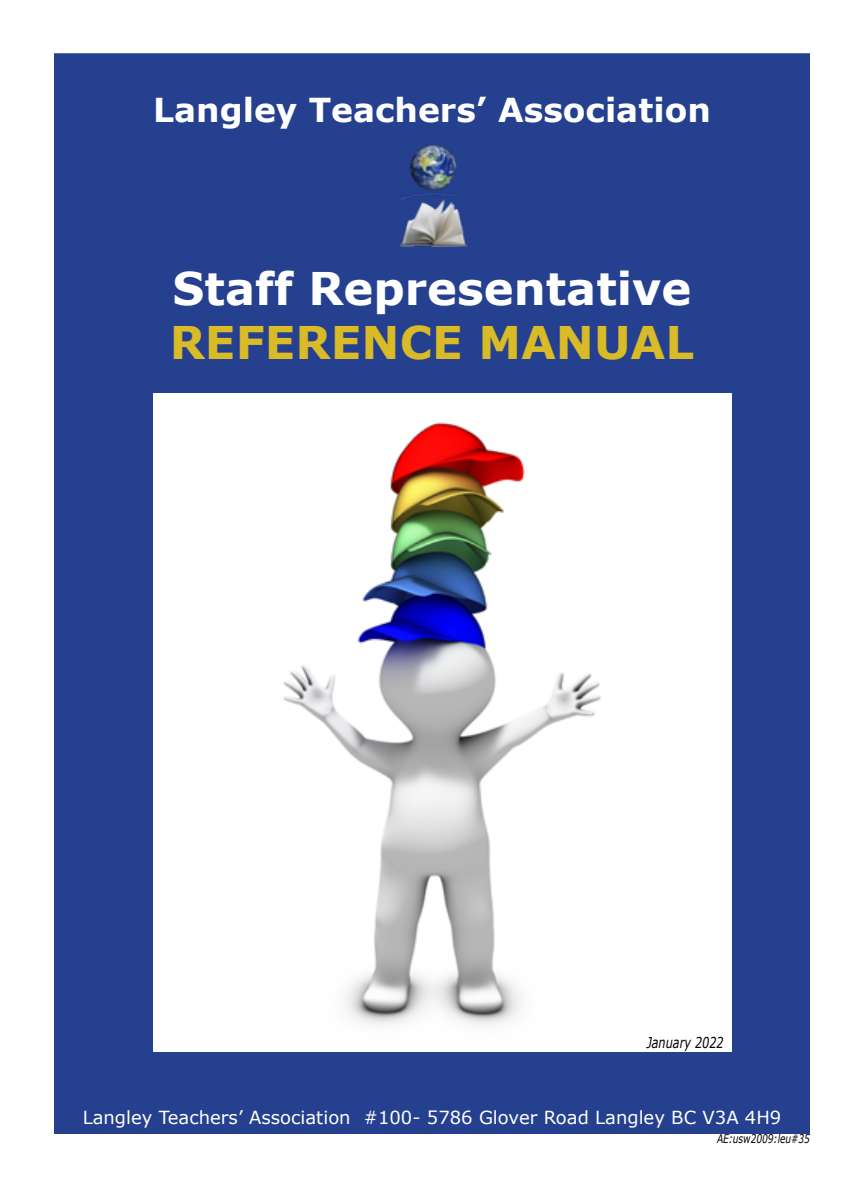
<style>
.page{position:relative;width:864px;height:1188px;background:#fff}
.page>*{position:absolute;margin:0;border:0;box-sizing:border-box;transform-origin:0 0}
.t1{font:700 45px "Verdana";color:#fff}
.t2{font:700 45px "Verdana";color:#d9ba27}
.t3{font:700 33px "Verdana";color:#fff}
.t4{font:18px "Verdana";color:#fff}
.t5{font:italic 15px "Verdana";color:#000;scale:.75 1}
.t6{font:italic 12px "Verdana";color:#000;scale:.75 1}
</style>
<div class="page">
<div style="left:55px;top:54px;width:754px;height:1047px;background:#25408f"></div>
<div style="left:54px;top:1102px;width:756px;height:32px;background:#25408f"></div>
<img style="left:153px;top:393px;width:578px;height:658px">
<img style="left:400px;top:144px;width:67px;height:103px">
<h2 class="t3" style="left:153px;top:88px;width:559px">Langley Teachers’ Association</h2>
<h1 class="t1" style="left:173px;top:260px;width:520px">Staff Representative</h1>
<h1 class="t2" style="left:170px;top:314px;width:526px">REFERENCE MANUAL</h1>
<p class="t5" style="left:647px;top:1033px;width:104px">January 2022</p>
<p class="t4" style="left:83px;top:1106px;width:700px">Langley Teachers’ Association #100- 5786 Glover Road Langley BC V3A 4H9</p>
<p class="t6" style="left:717px;top:1131px;width:125px">AE:usw2009:leu#35</p>
</div>
